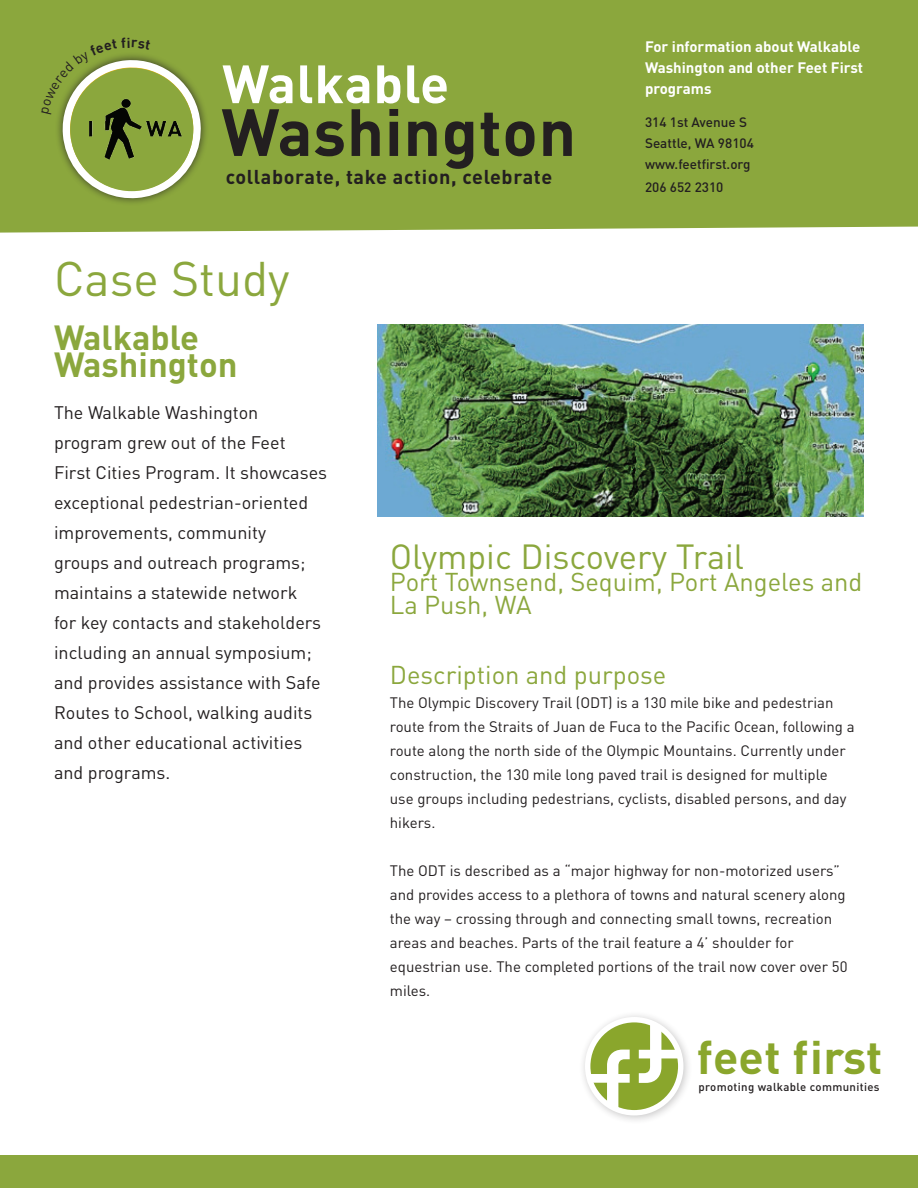
<style>
.page{position:relative;width:918px;height:1188px;background:#fff}
.page>*{position:absolute;margin:0;border:0;box-sizing:border-box;transform-origin:0 0}
.t1{font:700 65.55px "DIN Pro";letter-spacing:.01em;color:#231f20}
.t2{font:700 53.1px "DIN Pro";letter-spacing:.01em;color:#fff}
.t3{font:48px "DIN Pro";color:#8ba73d}
.t4{font:700 46.35px "DIN Pro";letter-spacing:.01em;color:#8aa62c}
.t5{font:34.5px "DIN Pro";color:#8ba73d}
.t6{font:700 34.5px/27px "DIN Pro";color:#8ba73d}
.t7{font:25.5px/22.5px "DIN Pro";color:#8ba73d}
.t8{font:700 19.8px "DIN Pro";letter-spacing:.03em;color:#231f20}
.t9{font:18px/30px "DIN Pro";color:#231f20}
.t10{font:15px/24px "DIN Pro";color:#231f20}
.t11{font:700 15px/21px "DIN Pro";color:#fff}
.t12{font:500 13.5px/21px "DIN Pro";color:#231f20}
.t13{font:500 11.4px "DIN Pro";letter-spacing:.03em;color:#231f20}
</style>
<div class="page">
<div style="left:0;top:0;width:918px;height:233px;background:#8ba73d"></div>
<div style="left:0;top:1156px;width:918px;height:32px;background:#8ba73d"></div>
<div style="left:645px;top:41px;width:244px;height:173px;background:#8ba73d"></div>
<div style="left:55px;top:52px;width:154px;height:154px;background:#8ba73d"></div>
<div style="left:578px;top:1010px;width:114px;height:114px;background:#231f20;opacity:.25"></div>
<div style="left:588px;top:1020px;width:93px;height:93px;background:#8aa62c;border-radius:50%"></div>
<div style="left:585px;top:1017px;width:98px;height:98px;border:5px solid #fff;border-radius:50%"></div>
<svg style="left:639px;top:1020px;width:42px;height:63px"></svg>
<svg style="left:588px;top:1050px;width:42px;height:62px"></svg>
<img style="left:378px;top:324px;width:485px;height:192px">
<img style="left:201px;top:54px;width:9px;height:135px">
<svg style="left:41px;top:37px;width:160px;height:166px"></svg>
<h2 class="t2" style="left:222px;top:48px;width:228px">Walkable</h2>
<h1 class="t1" style="left:221px;top:88px;width:356px">Washington</h1>
<h3 class="t8" style="left:226px;top:163px;width:328px">collaborate, take action, celebrate</h3>
<h3 class="t3" style="left:54px;top:246px;width:237px">Case Study</h3>
<h3 class="t6" style="left:54px;top:323px;width:185px">Walkable<br>Washington</h3>
<p class="t11" style="left:645px;top:36px;width:220px">For information about Walkable<br>Washington and other Feet First programs</p>
<p class="t12" style="left:645px;top:111px;width:110px">314 1st Avenue S<br>Seattle, WA 98104 www.feetfirst.org</p>
<p class="t12" style="left:645px;top:176px;width:80px">206 652 2310</p>
<p class="t9" style="left:54px;top:397px;width:275px">The Walkable Washington program grew out of the Feet<br>First Cities Program. It showcases exceptional pedestrian-oriented improvements, community<br>groups and outreach programs; maintains a statewide network<br>for key contacts and stakeholders including an annual symposium; and provides assistance with Safe<br>Routes to School, walking audits and other educational activities and programs.</p>
<h3 class="t5" style="left:390px;top:533px;width:356px">Olympic Discovery Trail</h3>
<h3 class="t7" style="left:390px;top:570px;width:474px">Port Townsend, Sequim, Port Angeles and<br>La Push, WA</h3>
<h3 class="t7" style="left:390px;top:663px;width:278px">Description and purpose</h3>
<p class="t10" style="left:390px;top:690px;width:466px">The Olympic Discovery Trail (ODT) is a 130 mile bike and pedestrian route from the Straits of Juan de Fuca to the Pacific Ocean, following a route along the north side of the Olympic Mountains. Currently under construction, the 130 mile long paved trail is designed for multiple use groups including pedestrians, cyclists, disabled persons, and day hikers.</p>
<p class="t10" style="left:390px;top:858px;width:459px">The ODT is described as a “major highway for non-motorized users” and provides access to a plethora of towns and natural scenery along the way – crossing through and connecting small towns, recreation areas and beaches. Parts of the trail feature a 4’ shoulder for equestrian use. The completed portions of the trail now cover over 50 miles.</p>
<h3 class="t4" style="left:697px;top:1026px;width:187px">feet first</h3>
<p class="t13" style="left:699px;top:1079px;width:182px">promoting walkable communities</p>
</div>
